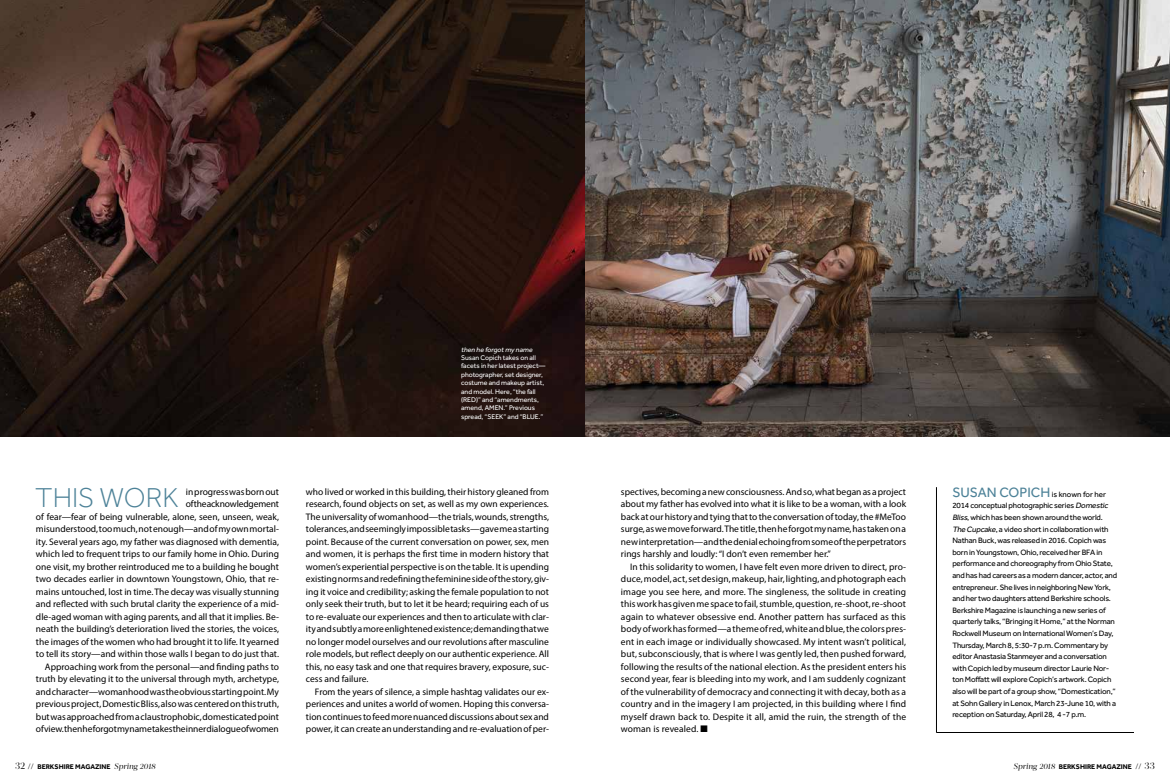
<style>
.page{position:relative;width:1170px;height:783px;background:#fff}
.page>*{position:absolute;margin:0;border:0;box-sizing:border-box;transform-origin:0 0}
.t1{font:300 28.2px "Effra";color:#4d8298}
.t2{font:9.5px/12.5px "Myriad Pro";color:#000;text-align:justify}
.t3{font:8px/11.6px "Effra";letter-spacing:-.02em;color:#000}
.t4{font:7px/8.4px "Effra";letter-spacing:-.005em;color:#fff}
.t5{font:700 7px "Effra";color:#000}
.t6{font:italic 7px "Effra";color:#fff}
.s1{font-size:14px;color:#4d8298}
.s2{font-style:italic}
.s3{font-family:"Acta Display";font-weight:400;font-size:10px}
.s4{font-weight:300;font-size:8px}
.s5{font-family:"Acta Display";font-weight:400;font-style:italic;font-size:8px}
</style>
<div class="page">
<img style="left:0;top:0;width:1170px;height:436px">
<hr style="left:936px;top:487px;width:1px;height:246px;background:#000">
<hr style="left:936px;top:732px;width:198px;height:1px;background:#000">
<p class="t6" style="left:461px;top:345px;width:74px">then he forgotmy name</p>
<p class="t4" style="left:461px;top:353px;width:86px">Susan Copich takes on all facets in her latest project— photographer, set designer, costume and makeup artist, and model. Here, “the fall (RED)” and “amendments, amend, AMEN.” Previous spread, “SEEK” and “BLUE.”</p>
<h1 class="t1" style="left:35px;top:482px;width:145px">THIS WORK</h1>
<p class="t2" style="left:36px;top:485px;width:245px;text-align:right">in progress was born out<br>of the acknowledgement<br>of fear—fear of being vulnerable, alone, seen, unseen, weak, misunderstood, too much, not enough—and of my own mortal&shy;ity. Several years ago, my father was diagnosed with dementia, which led to frequent trips to our family home in Ohio. During one visit, my brother reintroduced me to a building he bought two decades earlier in downtown Youngstown, Ohio, that re&shy;mains untouched, lost in time. The decay was visually stunning and reflected with such brutal clarity the experience of a mid&shy;dle-aged woman with aging parents, and all that it implies. Be&shy;neath the building’s deterioration lived the stories, the voices, the images of the women who had brought it to life. It yearned to tell its story—and within those walls I began to do just that.<br>Approaching work from the personal—and finding paths to truth by elevating it to the universal through myth, archetype, and character—womanhood was the obvious starting point. My previous project, Domestic Bliss, also was centered on this truth, but was approached from a claustrophobic, domesticated point of view. then he forgot my name takes the inner dialogue of women</p>
<p class="t2" style="left:306px;top:485px;width:245px">who lived or worked in this building, their history gleaned from research, found objects on set, as well as my own experiences.<br>The universality of womanhood—the trials, wounds, strengths, tolerances, and seemingly impossible tasks—gave me a starting point. Because of the current conversation on power, sex, men and women, it is perhaps the first time in modern history that women’s experiential perspective is on the table. It is upending existing norms and redefining the feminine side of the story, giv&shy;ing it voice and credibility; asking the female population to not only seek their truth, but to let it be heard; requiring each of us to re-evaluate our experiences and then to articulate with clar&shy;ity and subtly a more enlightened existence; demanding that we no longer model ourselves and our revolutions after masculine role models, but reflect deeply on our authentic experience. All this, no easy task and one that requires bravery, exposure, suc&shy;cess and failure.</p>
<p class="t2" style="left:306px;top:685px;width:245px;text-indent:9px">From the years of silence, a simple hashtag validates our ex&shy;periences and unites a world of women. Hoping this conversa&shy;tion continues to feed more nuanced discussions about sex and power, it can create an understanding and re-evaluation of per-</p>
<p class="t2" style="left:621px;top:485px;width:287px">spectives, becoming a new consciousness. And so, what began as a project about my father has evolved into what it is like to be a woman, with a look back at our history and tying that to the conversation of today, the #MeToo surge, as we move forward. The title, then he forgot my name, has taken on a new interpretation—and the denial echoing from some of the perpetrators rings harshly and loudly: “I don’t even remember her.”</p>
<p class="t2" style="left:621px;top:560px;width:287px;text-indent:9px">In this solidarity to women, I have felt even more driven to direct, pro&shy;duce, model, act, set design, makeup, hair, lighting, and photograph each image you see here, and more. The singleness, the solitude in creating this work has given me space to fail, stumble, question, re-shoot, re-shoot again to whatever obsessive end. Another pattern has surfaced as this body of work has formed—a theme of red, white and blue, the colors pres&shy;ent in each image or individually showcased. My intent wasn’t political, but, subconsciously, that is where I was gently led, then pushed forward, following the results of the national election. As the president enters his second year, fear is bleeding into my work, and I am suddenly cognizant of the vulnerability of democracy and connecting it with decay, both as a country and in the imagery I am projected, in this building where I find myself drawn back to. Despite it all, amid the ruin, the strength of the woman is revealed. ■</p>
<p class="t3" style="left:952px;top:488px;width:166px"><span class="s1">Susan Copich</span> is known for her 2014 conceptual photographic series <span class="s2">Domestic Bliss</span>, which has been shown around the world.<br><span class="s2">The Cupcake</span>, a video short in collaboration with Nathan Buck, was released in 2016. Copich was born in Youngstown, Ohio, received her BFA in performance and choreography from Ohio State, and has had careers as a modern dancer, actor, and entrepreneur. She lives in neighboring New York, and her two daughters attend Berkshire schools.<br>Berkshire Magazine is launching a new series of quarterly talks, “Bringing it Home,” at the Norman Rockwell Museum on International Women’s Day, Thursday, March 8, 5:30-7 p.m. Commentary by editor Anastasia Stanmeyer and a conversation with Copich led by museum director Laurie Nor&shy;ton Moffatt will explore Copich’s artwork. Copich also will be part of a group show, “Domestication,” at Sohn Gallery in Lenox, March 23-June 10, with a reception on Saturday, April 28, 4 -7 p.m.</p>
<p class="t5" style="left:15px;top:763px;width:142px"><span class="s3">32</span> <span class="s4">//</span> BERKSHIRE MAGAZINE <span class="s5">Spring 2018</span></p>
<p class="t5" style="left:1014px;top:763px;width:143px"><span class="s5">Spring 2018</span> BERKSHIRE MAGAZINE <span class="s4">//</span> <span class="s3">33</span></p>
</div>
